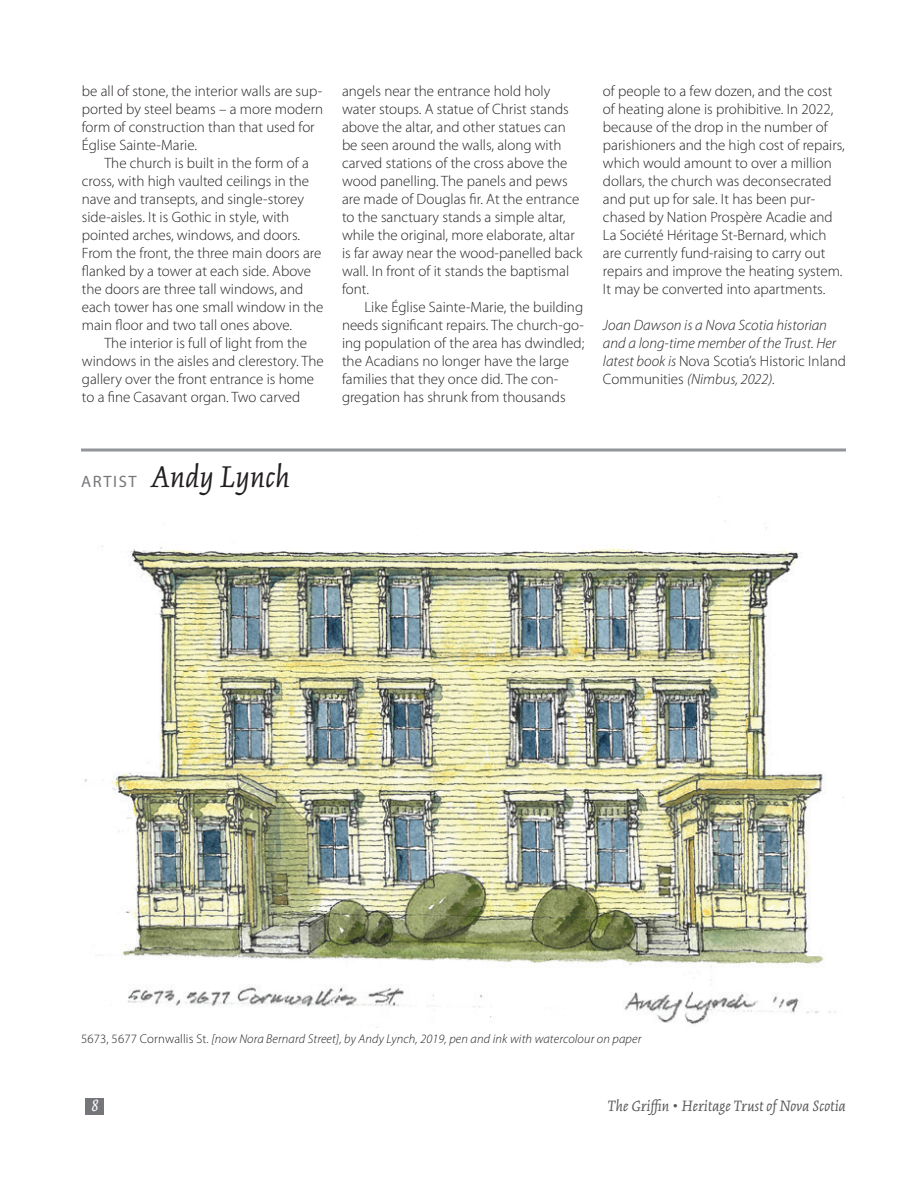
<style>
.page{position:relative;width:918px;height:1188px;background:#fff}
.page>*{position:absolute;margin:0;border:0;box-sizing:border-box;transform-origin:0 0}
.t1{font:italic 33px "Kinesis Pro 3";letter-spacing:.01em;color:#231f20}
.t2{font:italic 18px "Kinesis Pro 3";color:#fff}
.t3{font:italic 16.5px "Kinesis Pro 3";letter-spacing:.01em;color:#57585a}
.t4{font:300 15px/18px "Myriad Pro";color:#231f20}
.t5{font:italic 300 15px/18px "Myriad Pro";color:#231f20}
.t6{font:italic 300 12.75px "Myriad Pro";letter-spacing:.01em;color:#231f20}
.s1{font-style:normal}
.s2{font-family:"Myriad Pro";font-style:normal;font-size:16.5px;color:#757679}
</style>
<div class="page">
<div style="left:85px;top:1098px;width:19px;height:17px;background:#757679"></div>
<svg style="left:81px;top:448px;width:765px;height:4px"></svg>
<img style="left:85px;top:496px;width:759px;height:532px">
<p class="t4" style="left:82px;top:82px;width:243px">be all of stone, the interior walls are sup&shy;ported by steel beams – a more modern form of construction than that used for Église Sainte-Marie.</p>
<p class="t4" style="left:82px;top:154px;width:243px;text-indent:22px">The church is built in the form of a cross, with high vaulted ceilings in the nave and transepts, and single-storey side-aisles. It is Gothic in style, with pointed arches, windows, and doors.<br>From the front, the three main doors are flanked by a tower at each side. Above the doors are three tall windows, and each tower has one small window in the main floor and two tall ones above.</p>
<p class="t4" style="left:82px;top:334px;width:243px;text-indent:22px">The interior is full of light from the windows in the aisles and clerestory. The gallery over the front entrance is home to a fine Casavant organ. Two carved</p>
<p class="t4" style="left:342px;top:82px;width:242px">angels near the entrance hold holy water stoups. A statue of Christ stands above the altar, and other statues can be seen around the walls, along with carved stations of the cross above the wood panelling. The panels and pews are made of Douglas fir. At the entrance to the sanctuary stands a simple altar, while the original, more elaborate, altar is far away near the wood-panelled back wall. In front of it stands the baptismal font.</p>
<p class="t4" style="left:342px;top:298px;width:244px;text-indent:22px">Like Église Sainte-Marie, the building needs significant repairs. The church-go&shy;ing population of the area has dwindled; the Acadians no longer have the large families that they once did. The con&shy;gregation has shrunk from thousands</p>
<p class="t4" style="left:603px;top:82px;width:243px">of people to a few dozen, and the cost of heating alone is prohibitive. In 2022, because of the drop in the number of parishioners and the high cost of repairs, which would amount to over a million dollars, the church was deconsecrated and put up for sale. It has been pur&shy;chased by Nation Prospère Acadie and La Société Héritage St-Bernard, which are currently fund-raising to carry out repairs and improve the heating system.<br>It may be converted into apartments.</p>
<p class="t5" style="left:603px;top:316px;width:244px">Joan Dawson is a Nova Scotia historian and a long-time member of the Trust. Her latest book is <span class="s1">Nova Scotia’s Historic Inland Communities</span> (Nimbus, 2022).</p>
<h1 class="t1" style="left:81px;top:458px;width:211px"><span class="s2">ARTIST</span> Andy Lynch</h1>
<p class="t6" style="left:81px;top:1032px;width:562px"><span class="s1">5673, 5677 Cornwallis St.</span> [now Nora Bernard Street], by Andy Lynch, 2019, pen and ink with watercolour on paper</p>
<p class="t2" style="left:92px;top:1096px;width:8px">8</p>
<p class="t3" style="left:608px;top:1097px;width:240px">The Griffin • Heritage Trust of Nova Scotia</p>
</div>
